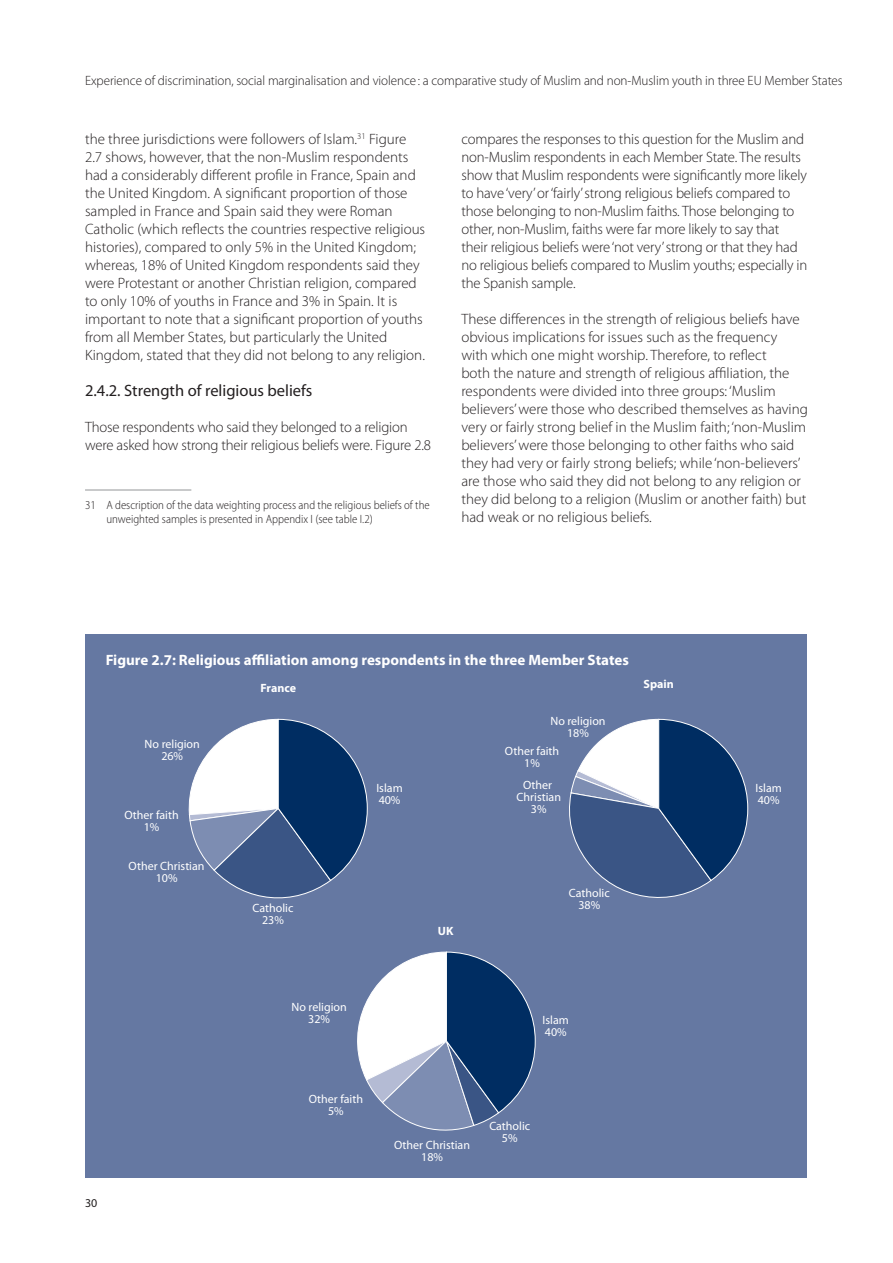
<style>
.page{position:relative;width:893px;height:1263px;background:#fff}
.page>*{position:absolute;margin:0;border:0;box-sizing:border-box;transform-origin:0 0}
.t1{font:16.5px "Myriad Pro";color:#231f20}
.t2{font:300 15px/18px "Myriad Pro";color:#231f20}
.t3{font:700 15px "Myriad Pro";color:#fff}
.t4{font:300 13.5px "Myriad Pro";letter-spacing:-.005em;color:#231f20}
.t5{font:12px/12px "Myriad Pro";color:#fff;text-align:center}
.t6{font:300 semi-condensed 12px/14.4px "Myriad Pro";color:#231f20}
.t7{font:700 12px "Myriad Pro";color:#fff}
.t8{font:12px "Myriad Pro";color:#231f20}
</style>
<div class="page">
<hr style="left:85px;top:490px;width:106px;height:1px;background:#939598">
<div style="left:85px;top:634px;width:721px;height:544px;background:#6578a2"></div>
<svg style="left:357px;top:951px;width:179px;height:180px"></svg>
<svg style="left:188px;top:719px;width:180px;height:180px"></svg>
<svg style="left:569px;top:719px;width:179px;height:179px"></svg>
<p class="t4" style="left:85px;top:75px;width:759px">Experience of discrimination, social marginalisation and violence : a comparative study of Muslim and non-Muslim youth in three EU Member States</p>
<p class="t2" style="left:85px;top:131px;width:342px">the three jurisdictions were followers of Islam.<sup>31</sup> Figure 2.7 shows, however, that the non-Muslim respondents had a considerably different profile in France, Spain and the United Kingdom. A significant proportion of those sampled in France and Spain said they were Roman Catholic (which reflects the countries respective religious histories), compared to only 5% in the United Kingdom; whereas, 18% of United Kingdom respondents said they were Protestant or another Christian religion, compared to only 10% of youths in France and 3% in Spain. It is important to note that a significant proportion of youths from all Member States, but particularly the United Kingdom, stated that they did not belong to any religion.</p>
<p class="t1" style="left:85px;top:384px;width:229px">2.4.2. Strength of religious beliefs</p>
<p class="t2" style="left:85px;top:419px;width:347px">Those respondents who said they belonged to a religion were asked how strong their religious beliefs were. Figure 2.8</p>
<p class="t6" style="left:106px;top:498px;width:325px;text-indent:-21px">31 A description of the data weighting process and the religious beliefs of the unweighted samples is presented in Appendix I (see table I.2)</p>
<p class="t2" style="left:461px;top:131px;width:347px">compares the responses to this question for the Muslim and non-Muslim respondents in each Member State. The results show that Muslim respondents were significantly more likely to have ‘very’ or ‘fairly’ strong religious beliefs compared to those belonging to non-Muslim faiths. Those belonging to other, non-Muslim, faiths were far more likely to say that their religious beliefs were ‘not very’ strong or that they had no religious beliefs compared to Muslim youths; especially in the Spanish sample.</p>
<p class="t2" style="left:461px;top:311px;width:348px">These differences in the strength of religious beliefs have obvious implications for issues such as the frequency<br>with which one might worship. Therefore, to reflect<br>both the nature and strength of religious affiliation, the respondents were divided into three groups: ‘Muslim believers’ were those who described themselves as having very or fairly strong belief in the Muslim faith; ‘non-Muslim believers’ were those belonging to other faiths who said they had very or fairly strong beliefs; while ‘non-believers’ are those who said they did not belong to any religion or they did belong to a religion (Muslim or another faith) but had weak or no religious beliefs.</p>
<p class="t3" style="left:106px;top:654px;width:525px">Figure 2.7: Religious affiliation among respondents in the three Member States</p>
<p class="t5" style="left:145px;top:739px;width:57px">No religion<br>26%</p>
<p class="t5" style="left:124px;top:810px;width:56px">Other faith<br>1%</p>
<p class="t5" style="left:129px;top:861px;width:77px">Other Christian<br>10%</p>
<p class="t7" style="left:260px;top:683px;width:37px">France</p>
<p class="t5" style="left:253px;top:902px;width:42px">Catholic<br>23%</p>
<p class="t5" style="left:376px;top:782px;width:28px;text-align:left">Islam<br>40%</p>
<p class="t7" style="left:438px;top:926px;width:17px">UK</p>
<p class="t5" style="left:550px;top:715px;width:57px">No religion<br>18%</p>
<p class="t5" style="left:505px;top:746px;width:56px">Other faith<br>1%</p>
<p class="t5" style="left:517px;top:779px;width:46px">Other<br>Christian<br>3%</p>
<p class="t5" style="left:569px;top:888px;width:42px">Catholic<br>38%</p>
<p class="t7" style="left:644px;top:680px;width:32px">Spain</p>
<p class="t8" style="left:85px;top:1199px;width:14px">30</p>
<p class="t5" style="left:292px;top:1002px;width:57px">No religion<br>32%</p>
<p class="t5" style="left:309px;top:1093px;width:56px">Other faith<br>5%</p>
<p class="t5" style="left:543px;top:1015px;width:28px;text-align:left">Islam<br>40%</p>
<p class="t5" style="left:394px;top:1139px;width:77px">Other Christian<br>18%</p>
<p class="t5" style="left:489px;top:1121px;width:42px">Catholic<br>5%</p>
<p class="t5" style="left:756px;top:782px;width:28px;text-align:left">Islam<br>40%</p>
</div>
